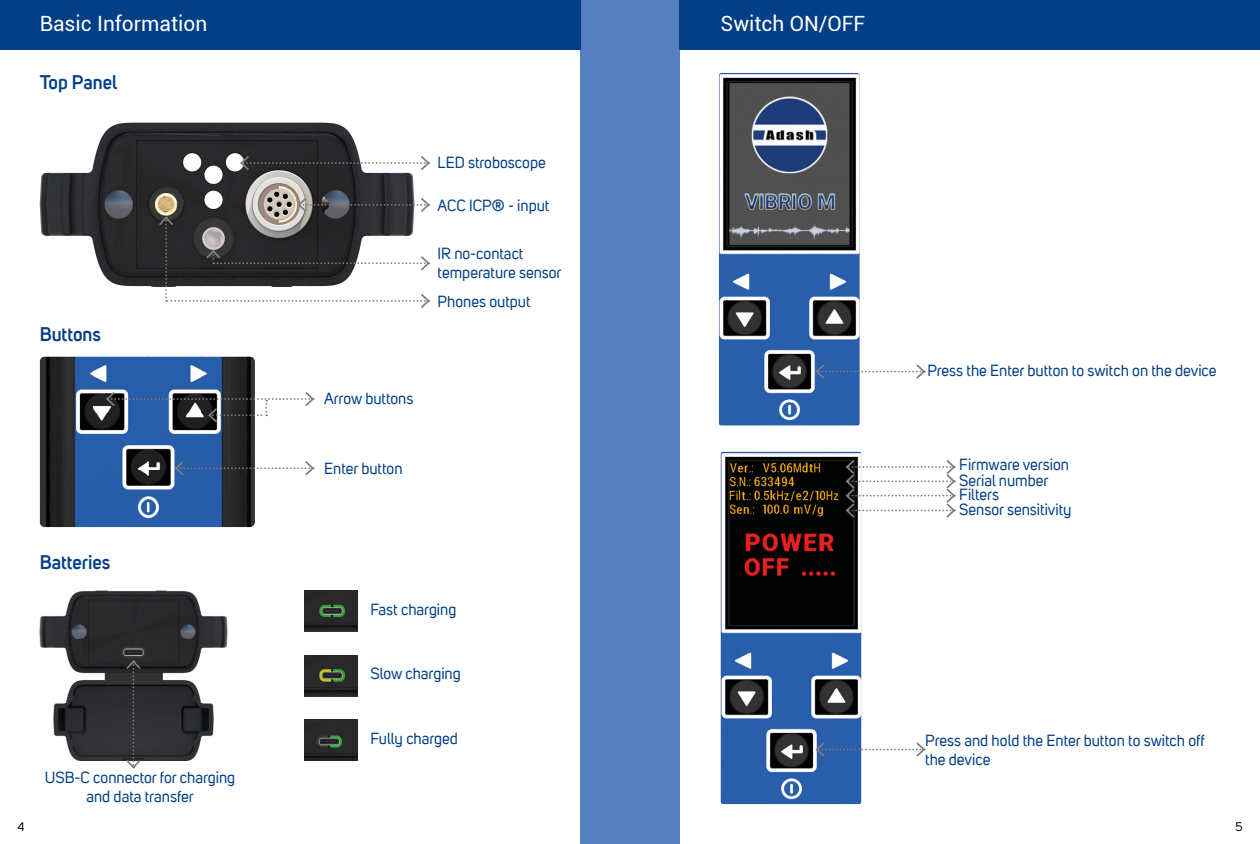
<style>
.page{position:relative;width:1260px;height:844px;background:#fff}
.page>*{position:absolute;margin:0;border:0;box-sizing:border-box;transform-origin:0 0}
.t1{font:21px "Roboto";color:#fff}
.t2{font:600 19.25px "Uni Sans";color:#023f86}
.t3{font:15.75px/18.9px "Uni Sans";color:#023f86}
.t4{font:12.25px "Uni Sans";color:#000}
</style>
<div class="page">
<div style="left:580px;top:0;width:100px;height:843px;background:#567fc0"></div>
<div style="left:0;top:0;width:580px;height:50px;background:#023f86"></div>
<div style="left:680px;top:0;width:580px;height:50px;background:#023f86"></div>
<img style="left:40px;top:356px;width:215px;height:171px">
<img style="left:40px;top:123px;width:374px;height:164px">
<img style="left:40px;top:590px;width:187px;height:170px">
<img style="left:305px;top:590px;width:52px;height:41px">
<img style="left:305px;top:655px;width:52px;height:41px">
<img style="left:305px;top:719px;width:52px;height:41px">
<img style="left:719px;top:73px;width:141px;height:352px;border-radius:2px">
<img style="left:721px;top:451px;width:141px;height:353px;border-radius:2px">
<svg style="left:105px;top:390px;width:210px;height:34px"></svg>
<svg style="left:173px;top:459px;width:142px;height:18px"></svg>
<svg style="left:239px;top:154px;width:192px;height:18px"></svg>
<svg style="left:157px;top:196px;width:274px;height:112px"></svg>
<svg style="left:124px;top:658px;width:18px;height:111px"></svg>
<svg style="left:814px;top:362px;width:112px;height:18px"></svg>
<svg style="left:814px;top:740px;width:112px;height:18px"></svg>
<svg style="left:844px;top:458px;width:112px;height:61px"></svg>
<h1 class="t1" style="left:40px;top:12px;width:169px">Basic Information</h1>
<h1 class="t1" style="left:721px;top:12px;width:146px">Switch ON/OFF</h1>
<p class="t2" style="left:40px;top:71px;width:79px">Top Panel</p>
<p class="t2" style="left:40px;top:323px;width:63px">Buttons</p>
<p class="t2" style="left:40px;top:551px;width:72px">Batteries</p>
<p class="t3" style="left:45px;top:769px;width:192px;text-align:center">USB-C connector for charging and data transfer</p>
<p class="t3" style="left:438px;top:155px;width:110px">LED stroboscope</p>
<p class="t3" style="left:438px;top:197px;width:113px">ACC ICP® - input</p>
<p class="t3" style="left:438px;top:246px;width:125px">IR no-contact temperature sensor</p>
<p class="t3" style="left:438px;top:293px;width:94px">Phones output</p>
<p class="t3" style="left:324px;top:391px;width:91px">Arrow buttons</p>
<p class="t3" style="left:324px;top:460px;width:80px">Enter button</p>
<p class="t3" style="left:370px;top:601px;width:88px">Fast charging</p>
<p class="t3" style="left:370px;top:665px;width:92px">Slow charging</p>
<p class="t3" style="left:370px;top:730px;width:89px">Fully charged</p>
<p class="t3" style="left:927px;top:362px;width:291px">Press the Enter button to switch on the device</p>
<p class="t3" style="left:959px;top:458px;width:111px;line-height:15.9px">Firmware version<br>Serial number</p>
<p class="t3" style="left:959px;top:489px;width:114px;line-height:14.3px">Filters<br>Sensor sensitivity</p>
<p class="t3" style="left:925px;top:732px;width:281px">Press and hold the Enter button to switch off the device</p>
<p class="t4" style="left:18px;top:821px;width:8px">4</p>
<p class="t4" style="left:1235px;top:821px;width:9px">5</p>
</div>
